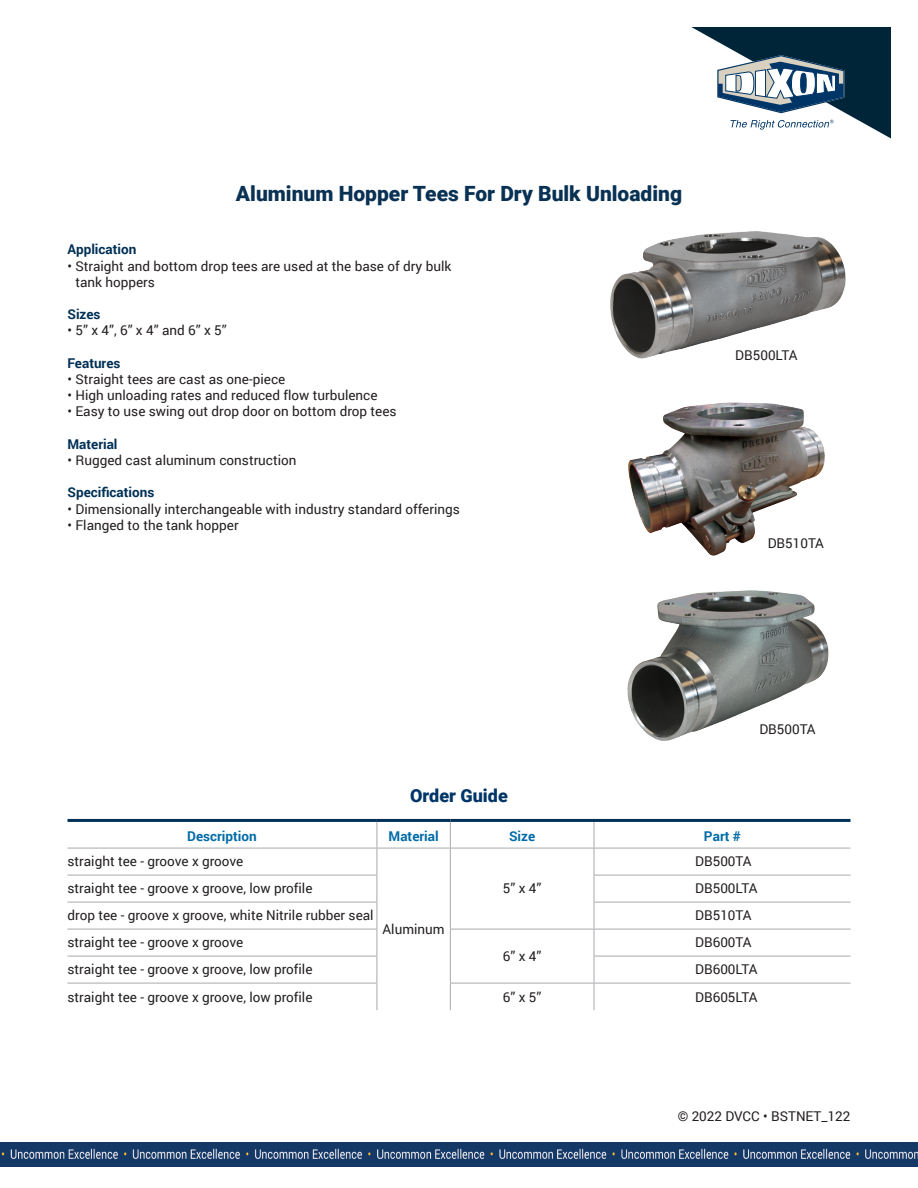
<style>
.page{position:relative;width:918px;height:1188px;background:#fff}
.page>*{position:absolute;margin:0;border:0;box-sizing:border-box;transform-origin:0 0}
._2020_Product_Name{font:900 21px "Roboto";color:#093153}
._2020_Product_Name-2{font:900 18px "Roboto";color:#003667}
._2020_Table_Body_Tex{font:13.5px/16.2px "Roboto";color:#231f20}
._2020_Table_Body_Tex-2{font:700 13.5px "Roboto";color:#003056}
._2020_Table_Header{font:700 13.5px "Roboto";color:#006ba7}
</style>
<div class="page">
<svg style="left:691px;top:27px;width:200px;height:111px"></svg>
<img style="left:0;top:1143px;width:381px;height:24px">
<img style="left:381px;top:1143px;width:537px;height:24px">
<hr style="left:68px;top:875px;width:309px;height:1px;background:#a8a9ad">
<hr style="left:68px;top:902px;width:309px;height:1px;background:#a8a9ad">
<hr style="left:68px;top:929px;width:309px;height:1px;background:#a8a9ad">
<hr style="left:450px;top:929px;width:144px;height:1px;background:#a8a9ad">
<hr style="left:594px;top:875px;width:256px;height:1px;background:#a8a9ad">
<hr style="left:594px;top:902px;width:256px;height:1px;background:#a8a9ad">
<hr style="left:594px;top:929px;width:256px;height:1px;background:#a8a9ad">
<hr style="left:68px;top:956px;width:309px;height:1px;background:#a8a9ad">
<hr style="left:594px;top:956px;width:256px;height:1px;background:#a8a9ad">
<hr style="left:68px;top:983px;width:309px;height:1px;background:#a8a9ad">
<hr style="left:450px;top:983px;width:144px;height:1px;background:#a8a9ad">
<hr style="left:594px;top:983px;width:256px;height:1px;background:#a8a9ad">
<hr style="left:377px;top:848px;width:73px;height:1px;background:#a8a9ad">
<hr style="left:68px;top:819px;width:309px;height:3px;background:#003056">
<hr style="left:68px;top:848px;width:309px;height:1px;background:#a8a9ad">
<hr style="left:377px;top:819px;width:73px;height:3px;background:#003056">
<hr style="left:450px;top:819px;width:144px;height:3px;background:#003056">
<hr style="left:594px;top:819px;width:256px;height:3px;background:#003056">
<svg style="left:377px;top:822px;width:1px;height:188px"></svg>
<svg style="left:450px;top:822px;width:1px;height:188px"></svg>
<svg style="left:594px;top:822px;width:1px;height:188px"></svg>
<hr style="left:450px;top:848px;width:144px;height:1px;background:#a8a9ad">
<hr style="left:594px;top:848px;width:256px;height:1px;background:#a8a9ad">
<img style="left:610px;top:231px;width:236px;height:128px">
<img style="left:628px;top:402px;width:197px;height:154px">
<img style="left:627px;top:590px;width:202px;height:151px">
<p class="_2020_Product_Name" style="left:236px;top:179px;width:448px">Aluminum Hopper Tees For Dry Bulk Unloading</p>
<p class="_2020_Table_Body_Tex-2" style="left:68px;top:240px;width:70px">Application</p>
<p class="_2020_Table_Body_Tex" style="left:75px;top:257px;width:377px;text-indent:-8px">• Straight and bottom drop tees are used at the base of dry bulk tank hoppers</p>
<p class="_2020_Table_Body_Tex-2" style="left:68px;top:305px;width:35px">Sizes</p>
<p class="_2020_Table_Body_Tex" style="left:68px;top:322px;width:161px">• 5” x 4”, 6” x 4” and 6” x 5”</p>
<p class="_2020_Table_Body_Tex-2" style="left:68px;top:353px;width:54px">Features</p>
<p class="_2020_Table_Body_Tex" style="left:68px;top:371px;width:219px">• Straight tees are cast as one-piece</p>
<p class="_2020_Table_Body_Tex" style="left:68px;top:387px;width:312px">• High unloading rates and reduced flow turbulence</p>
<p class="_2020_Table_Body_Tex" style="left:68px;top:403px;width:331px">• Easy to use swing out drop door on bottom drop tees</p>
<p class="_2020_Table_Body_Tex-2" style="left:68px;top:434px;width:52px">Material</p>
<p class="_2020_Table_Body_Tex" style="left:68px;top:452px;width:231px">• Rugged cast aluminum construction</p>
<p class="_2020_Table_Body_Tex-2" style="left:68px;top:483px;width:88px">Specifications</p>
<p class="_2020_Table_Body_Tex" style="left:68px;top:500px;width:394px">• Dimensionally interchangeable with industry standard offerings</p>
<p class="_2020_Table_Body_Tex" style="left:68px;top:516px;width:173px">• Flanged to the tank hopper</p>
<p class="_2020_Table_Body_Tex" style="left:735px;top:347px;width:64px">DB500LTA</p>
<p class="_2020_Table_Body_Tex" style="left:768px;top:534px;width:58px">DB510TA</p>
<p class="_2020_Product_Name-2" style="left:410px;top:783px;width:99px">Order Guide</p>
<p class="_2020_Table_Body_Tex" style="left:759px;top:720px;width:58px">DB500TA</p>
<p class="_2020_Table_Header" style="left:187px;top:827px;width:71px">Description</p>
<p class="_2020_Table_Header" style="left:389px;top:827px;width:52px">Material</p>
<p class="_2020_Table_Header" style="left:509px;top:827px;width:28px">Size</p>
<p class="_2020_Table_Header" style="left:704px;top:827px;width:38px">Part #</p>
<p class="_2020_Table_Body_Tex" style="left:68px;top:853px;width:177px">straight tee - groove x groove</p>
<p class="_2020_Table_Body_Tex" style="left:695px;top:853px;width:58px">DB500TA</p>
<p class="_2020_Table_Body_Tex" style="left:68px;top:880px;width:247px">straight tee - groove x groove, low profile</p>
<p class="_2020_Table_Body_Tex" style="left:695px;top:880px;width:64px">DB500LTA</p>
<p class="_2020_Table_Body_Tex" style="left:68px;top:907px;width:308px">drop tee - groove x groove, white Nitrile rubber seal</p>
<p class="_2020_Table_Body_Tex" style="left:695px;top:907px;width:58px">DB510TA</p>
<p class="_2020_Table_Body_Tex" style="left:68px;top:934px;width:177px">straight tee - groove x groove</p>
<p class="_2020_Table_Body_Tex" style="left:503px;top:947px;width:40px">6” x 4”</p>
<p class="_2020_Table_Body_Tex" style="left:503px;top:880px;width:40px">5” x 4”</p>
<p class="_2020_Table_Body_Tex" style="left:383px;top:921px;width:64px">Aluminum</p>
<p class="_2020_Table_Body_Tex" style="left:695px;top:934px;width:58px">DB600TA</p>
<p class="_2020_Table_Body_Tex" style="left:68px;top:961px;width:247px">straight tee - groove x groove, low profile</p>
<p class="_2020_Table_Body_Tex" style="left:695px;top:961px;width:64px">DB600LTA</p>
<p class="_2020_Table_Body_Tex" style="left:68px;top:988px;width:247px">straight tee - groove x groove, low profile</p>
<p class="_2020_Table_Body_Tex" style="left:503px;top:988px;width:40px">6” x 5”</p>
<p class="_2020_Table_Body_Tex" style="left:695px;top:988px;width:64px">DB605LTA</p>
<p class="_2020_Table_Body_Tex" style="left:678px;top:1107px;width:174px">© 2022 DVCC • BSTNET_122</p>
</div>
